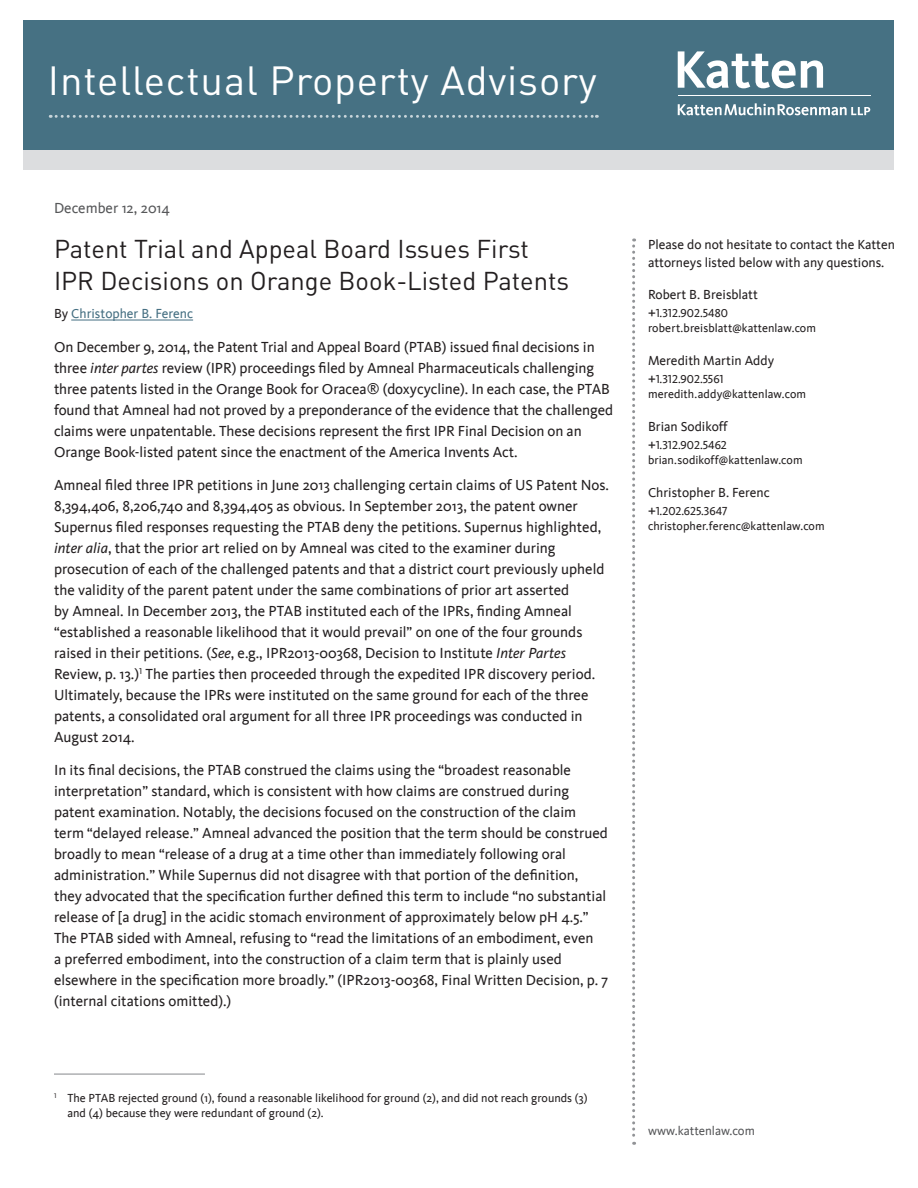
<style>
.page{position:relative;width:918px;height:1188px;background:#fff}
.page>*{position:absolute;margin:0;border:0;box-sizing:border-box;transform-origin:0 0}
.t1{font:40.2px "DINOT";letter-spacing:.02em;color:#fff}
.t2{font:25.5px/31.5px "DINOT";color:#231f20}
.t3{font:15px/21px "Kievit";color:#231f20}
.Alpha{font:15px "Kievit";color:#57585a}
.t4{font:13.5px/18px "Kievit";color:#231f20}
.t5{font:13.5px "Kievit";color:#456f82}
.t6{font:12.75px "Kievit";color:#57585a}
.Paragraph_1st_line_i{font:12px/15px "Kievit";color:#231f20}
.s1{color:#231f20}
.s2{font-style:italic}
.s3{font-size:15px}
.s4{font-family:"Kievit Book SC"}
</style>
<div class="page">
<hr style="left:71px;top:320px;width:122px;height:1px;background:#456f82">
<svg style="left:632px;top:238px;width:3px;height:907px"></svg>
<div style="left:24px;top:21px;width:870px;height:129px;background:#467183"></div>
<div style="left:24px;top:150px;width:870px;height:20px;background:#dcdddf"></div>
<svg style="left:678px;top:51px;width:145px;height:37px"></svg>
<hr style="left:678px;top:95px;width:192px;height:1px;background:#fff">
<svg style="left:678px;top:103px;width:192px;height:12px"></svg>
<svg style="left:50px;top:115px;width:547px;height:3px"></svg>
<hr style="left:54px;top:1074px;width:151px;height:1px;background:#939598">
<p class="t1" style="left:48px;top:53px;width:550px">Intellectual Property Advisory</p>
<p class="Alpha" style="left:54px;top:199px;width:118px">December 12, 2014</p>
<p class="t2" style="left:54px;top:232px;width:517px">Patent Trial and Appeal Board Issues First<br>IPR Decisions on Orange Book-Listed Patents</p>
<p class="t5" style="left:54px;top:306px;width:141px"><span class="s1">By</span> Christopher B. Ferenc</p>
<p class="t3" style="left:54px;top:336px;width:561px">On December 9, 2014, the Patent Trial and Appeal Board (PTAB) issued final decisions in three <span class="s2">inter partes</span> review (IPR) proceedings filed by Amneal Pharmaceuticals challenging three patents listed in the Orange Book for Oracea® (doxycycline). In each case, the PTAB found that Amneal had not proved by a preponderance of the evidence that the challenged claims were unpatentable. These decisions represent the first IPR Final Decision on an Orange Book-listed patent since the enactment of the America Invents Act.</p>
<p class="t3" style="left:54px;top:474px;width:557px">Amneal filed three IPR petitions in June 2013 challenging certain claims of US Patent Nos.<br>8,394,406, 8,206,740 and 8,394,405 as obvious. In September 2013, the patent owner Supernus filed responses requesting the PTAB deny the petitions. Supernus highlighted, <span class="s2">inter alia</span>, that the prior art relied on by Amneal was cited to the examiner during prosecution of each of the challenged patents and that a district court previously upheld the validity of the parent patent under the same combinations of prior art asserted<br>by Amneal. In December 2013, the PTAB instituted each of the IPRs, finding Amneal “established a reasonable likelihood that it would prevail” on one of the four grounds raised in their petitions. (<span class="s2">See</span>, e.g., IPR2013-00368, Decision to Institute <span class="s2">Inter Partes </span>Review, p. 13.)<sup>1</sup> The parties then proceeded through the expedited IPR discovery period.<br>Ultimately, because the IPRs were instituted on the same ground for each of the three patents, a consolidated oral argument for all three IPR proceedings was conducted in August 2014.</p>
<p class="t3" style="left:54px;top:760px;width:556px">In its final decisions, the PTAB construed the claims using the “broadest reasonable interpretation” standard, which is consistent with how claims are construed during patent examination. Notably, the decisions focused on the construction of the claim term “delayed release.” Amneal advanced the position that the term should be construed broadly to mean “release of a drug at a time other than immediately following oral administration.” While Supernus did not disagree with that portion of the definition, they advocated that the specification further defined this term to include “no substantial release of [a drug] in the acidic stomach environment of approximately below pH 4.5.” The PTAB sided with Amneal, refusing to “read the limitations of an embodiment, even<br>a preferred embodiment, into the construction of a claim term that is plainly used elsewhere in the specification more broadly.” (IPR2013-00368, Final Written Decision, p. 7 (internal citations omitted).)</p>
<p class="Paragraph_1st_line_i" style="left:68px;top:1090px;width:522px;text-indent:-14px"><sup>1</sup> The PTAB rejected ground (1), found a reasonable likelihood for ground (2), and did not reach grounds (3) and (4) because they were redundant of ground (2).</p>
<p class="t4" style="left:648px;top:235px;width:248px">Please do not hesitate to contact the Katten attorneys listed below with any questions.</p>
<p class="t4" style="left:648px;top:286px;width:111px">Robert B. Breisblatt</p>
<p class="Paragraph_1st_line_i" style="left:648px;top:306px;width:170px"><span class="s3">+</span><span class="s4">1.312.902.5480 </span>robert.breisblatt@kattenlaw.com</p>
<p class="t4" style="left:648px;top:352px;width:128px">Meredith Martin Addy</p>
<p class="Paragraph_1st_line_i" style="left:648px;top:372px;width:160px"><span class="s3">+</span><span class="s4">1.312.902.5561 </span>meredith.addy@kattenlaw.com</p>
<p class="t4" style="left:648px;top:418px;width:81px">Brian Sodikoff</p>
<p class="Paragraph_1st_line_i" style="left:648px;top:438px;width:156px"><span class="s3">+</span><span class="s4">1.312.902.5462 </span>brian.sodikoff@kattenlaw.com</p>
<p class="t4" style="left:648px;top:484px;width:123px">Christopher B. Ferenc</p>
<p class="Paragraph_1st_line_i" style="left:648px;top:504px;width:178px"><span class="s3">+</span><span class="s4">1.202.625.3647 </span>christopher.ferenc@kattenlaw.com</p>
<p class="t6" style="left:648px;top:1124px;width:108px">www.kattenlaw.com</p>
</div>
